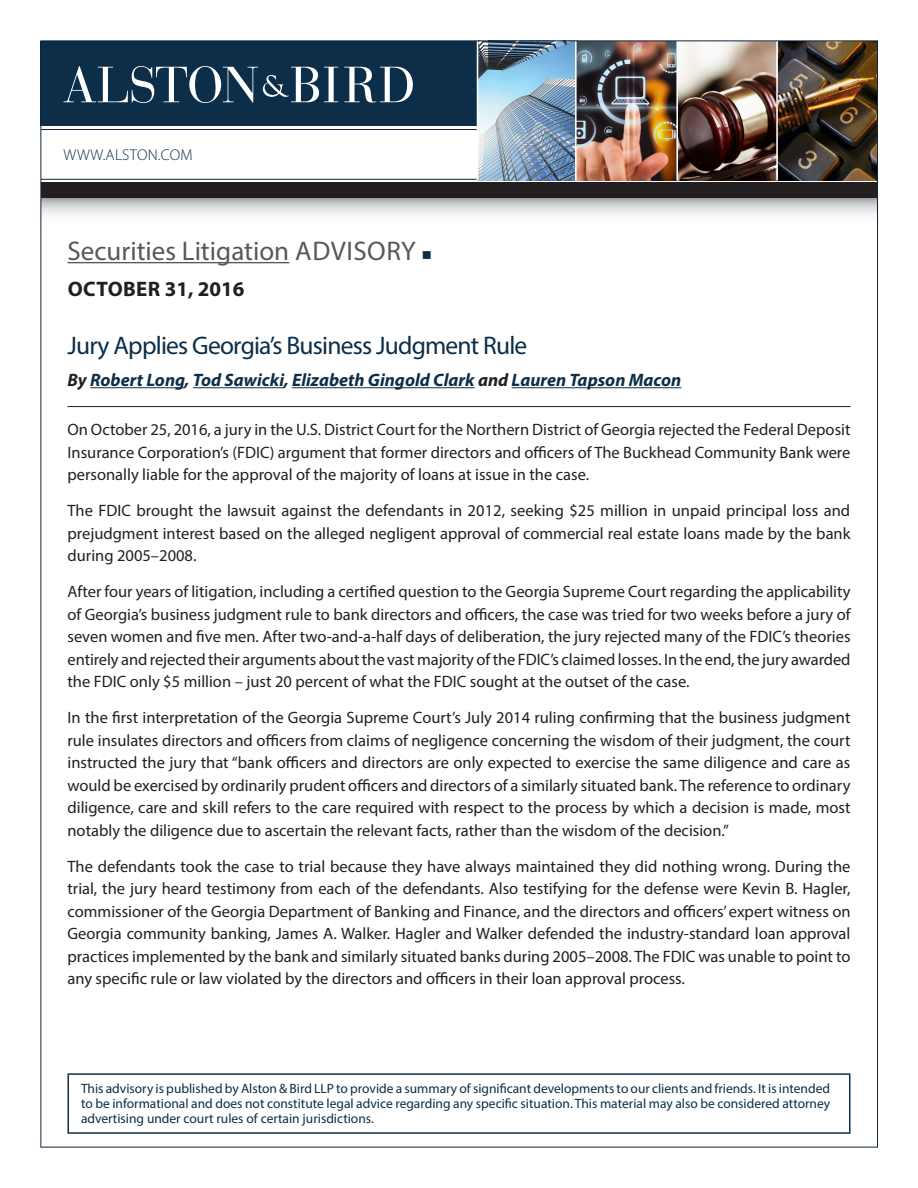
<style>
.page{position:relative;width:918px;height:1188px;background:#fff}
.page>*{position:absolute;margin:0;border:0;box-sizing:border-box;transform-origin:0 0}
.Practice_Area{font:27px "Myriad Pro";color:#57585a}
.Advisory_Title{font:25.5px "Myriad Pro";letter-spacing:-.03em;color:#0c2e48}
.Practice_Area-2{font:700 21px "Myriad Pro";letter-spacing:.01em;color:#231f20}
.Advisory_Title-2{font:italic 700 18px "Myriad Pro";color:#0c2e48}
.Body_Text{font:16.5px/22.5px "Myriad Pro";color:#231f20;text-align:justify}
.Paragraph_Style_1{font:300 15.6px "Myriad Pro";letter-spacing:.02em;color:#0c2e48}
.Body_Text-2{font:13.5px/15px "Myriad Pro";color:#0c2e48;text-align:justify}
.s1{color:#0c2e48}
.s2{color:#231f20}
</style>
<div class="page">
<svg style="left:42px;top:198px;width:834px;height:17px"></svg>
<div style="left:40px;top:41px;width:836px;height:85px;background:#0c2e48"></div>
<img style="left:478px;top:42px;width:398px;height:138px">
<hr style="left:477px;top:40px;width:1px;height:140px;background:#fff">
<hr style="left:575px;top:40px;width:2px;height:140px;background:#fff">
<hr style="left:676px;top:40px;width:2px;height:140px;background:#fff">
<hr style="left:776px;top:40px;width:2px;height:140px;background:#fff">
<hr style="left:41px;top:129px;width:436px;height:1px;background:#0e243b">
<hr style="left:41px;top:179px;width:436px;height:1px;background:#0e243b">
<div style="left:41px;top:182px;width:837px;height:16px;background:#231f20"></div>
<svg style="left:344px;top:67px;width:69px;height:36px"></svg>
<svg style="left:63px;top:66px;width:275px;height:37px"></svg>
<div style="left:68px;top:1073px;width:782px;height:61px;border:2px solid #0c2e48"></div>
<hr style="left:68px;top:262px;width:221px;height:1px;background:#57585a">
<hr style="left:68px;top:406px;width:782px;height:1px;background:#231f20">
<hr style="left:90px;top:387px;width:95px;height:1px;background:#0c2e48">
<hr style="left:193px;top:387px;width:91px;height:1px;background:#0c2e48">
<hr style="left:292px;top:387px;width:183px;height:1px;background:#0c2e48">
<hr style="left:512px;top:387px;width:169px;height:1px;background:#0c2e48">
<p class="Paragraph_Style_1" style="left:64px;top:146px;width:131px">WWW.ALSTON.COM</p>
<p class="Practice_Area" style="left:68px;top:234px;width:366px">Securities Litigation ADVISORY <span class="s1">■</span></p>
<p class="Practice_Area-2" style="left:68px;top:275px;width:178px">OCTOBER 31, 2016</p>
<p class="Advisory_Title" style="left:68px;top:330px;width:461px">Jury Applies Georgia’s Business Judgment Rule</p>
<p class="Advisory_Title-2" style="left:68px;top:368px;width:615px"><span class="s2">By</span> Robert Long, Tod Sawicki, Elizabeth Gingold Clark <span class="s2">and</span> Lauren Tapson Macon</p>
<p class="Body_Text" style="left:68px;top:418px;width:785px">On October 25, 2016, a jury in the U.S. District Court for the Northern District of Georgia rejected the Federal Deposit Insurance Corporation’s (FDIC) argument that former directors and officers of The Buckhead Community Bank were personally liable for the approval of the majority of loans at issue in the case.</p>
<p class="Body_Text" style="left:68px;top:499px;width:785px">The FDIC brought the lawsuit against the defendants in 2012, seeking $25 million in unpaid principal loss and prejudgment interest based on the alleged negligent approval of commercial real estate loans made by the bank during 2005–2008.</p>
<p class="Body_Text" style="left:68px;top:580px;width:785px">After four years of litigation, including a certified question to the Georgia Supreme Court regarding the applicability of Georgia’s business judgment rule to bank directors and officers, the case was tried for two weeks before a jury of seven women and five men. After two-and-a-half days of deliberation, the jury rejected many of the FDIC’s theories entirely and rejected their arguments about the vast majority of the FDIC’s claimed losses. In the end, the jury awarded the FDIC only $5 million – just 20 percent of what the FDIC sought at the outset of the case.</p>
<p class="Body_Text" style="left:68px;top:706px;width:785px">In the first interpretation of the Georgia Supreme Court’s July 2014 ruling confirming that the business judgment rule insulates directors and officers from claims of negligence concerning the wisdom of their judgment, the court instructed the jury that “bank officers and directors are only expected to exercise the same diligence and care as would be exercised by ordinarily prudent officers and directors of a similarly situated bank. The reference to ordinary diligence, care and skill refers to the care required with respect to the process by which a decision is made, most notably the diligence due to ascertain the relevant facts, rather than the wisdom of the decision.”</p>
<p class="Body_Text" style="left:68px;top:855px;width:785px">The defendants took the case to trial because they have always maintained they did nothing wrong. During the trial, the jury heard testimony from each of the defendants. Also testifying for the defense were Kevin B. Hagler, commissioner of the Georgia Department of Banking and Finance, and the directors and officers’ expert witness on Georgia community banking, James A. Walker. Hagler and Walker defended the industry-standard loan approval practices implemented by the bank and similarly situated banks during 2005–2008. The FDIC was unable to point to any specific rule or law violated by the directors and officers in their loan approval process.</p>
<p class="Body_Text-2" style="left:81px;top:1081px;width:751px">This advisory is published by Alston &amp; Bird LLP to provide a summary of significant developments to our clients and friends. It is intended to be informational and does not constitute legal advice regarding any specific situation. This material may also be considered attorney advertising under court rules of certain jurisdictions.</p>
</div>
